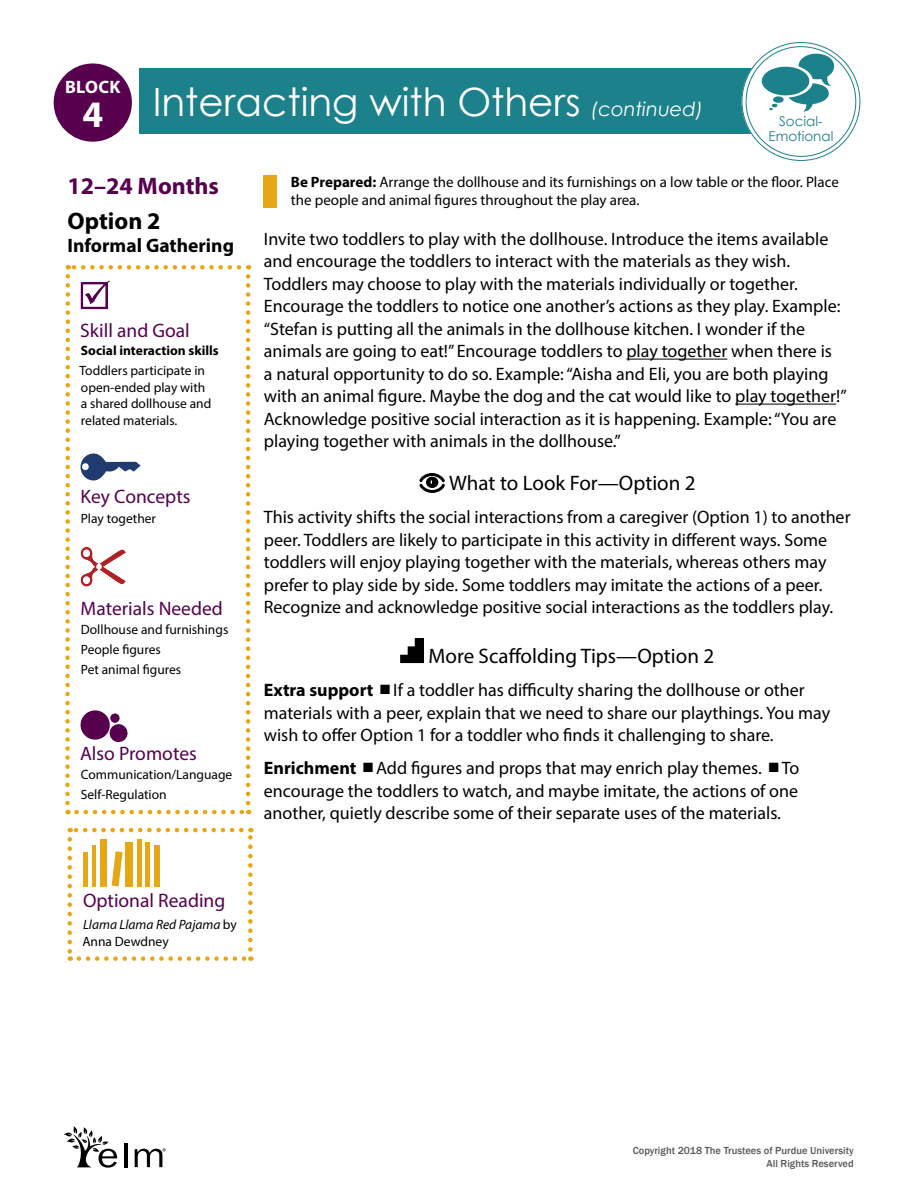
<style>
.page{position:relative;width:918px;height:1188px;background:#fff}
.page>*{position:absolute;margin:0;border:0;box-sizing:border-box;transform-origin:0 0}
.t1{font:39px "Century Gothic";color:#fff}
.t2{font:700 37.5px "Myriad Pro";color:#fff}
._1-07_I-T_Age{font:700 24px "Myriad Pro";color:#56004e}
._1-11_I-T_Option_Sub{font:700 24px "Myriad Pro";color:#000}
._4-01a_More_Scaffold{font:21px "Myriad Pro";color:#000}
._4-MISC_What_to_Look{font:21px "Myriad Pro";color:#000}
._2-01_Sidebar_Subhea{font:19.5px "Myriad Pro";color:#56004e}
._1-08_Group_Size{font:700 19.5px "Myriad Pro";color:#000}
._3-13_IT_Body{font:18px/22.5px "Myriad Pro";color:#000}
._4-02_Scaffolding_Ti{font:18px/22.5px "Myriad Pro";color:#000}
.t3{font:700 18px "Myriad Pro";letter-spacing:.02em;color:#fff}
._3-IT_MISC_Be_Prepar{font:15px/18px "Myriad Pro";color:#000}
._2-05_I-T_Sidebar_Bo{font:13.5px "Myriad Pro";color:#000}
._2-02_Learning_Goal{font:13.5px/16.5px "Myriad Pro";color:#000}
._2-07_Shared_Reading{font:italic 13.5px/16.5px "Myriad Pro";color:#000}
._2-02a_Skill{font:700 13.5px "Myriad Pro";color:#000}
.t4{font:13.5px/15px "Century Gothic";color:#1c818b;text-align:center}
.t5{font:500 10.5px/12.6px "Franklin Gothic";color:#58595b;text-align:right}
.s1{font-style:italic;font-size:19.5px}
.s2{font-weight:700}
.s3{font-style:normal}
</style>
<div class="page">
<div style="left:140px;top:68px;width:616px;height:66px;background:#1c818b"></div>
<div style="left:744px;top:45px;width:114px;height:113px;background:#fff;border-radius:50%"></div>
<div style="left:742px;top:42px;width:118px;height:119px;border:5px solid #fff;border-radius:50%"></div>
<div style="left:54px;top:63px;width:78px;height:79px;background:#56004e;border-radius:50%"></div>
<svg style="left:762px;top:54px;width:72px;height:58px"></svg>
<svg style="left:81px;top:280px;width:29px;height:29px"></svg>
<svg style="left:81px;top:453px;width:60px;height:28px"></svg>
<svg style="left:81px;top:547px;width:45px;height:40px"></svg>
<svg style="left:81px;top:710px;width:47px;height:32px"></svg>
<svg style="left:77px;top:810px;width:172px;height:4px"></svg>
<svg style="left:246px;top:265px;width:4px;height:538px"></svg>
<svg style="left:68px;top:265px;width:171px;height:5px"></svg>
<svg style="left:65px;top:276px;width:5px;height:538px"></svg>
<div style="left:83px;top:852px;width:5px;height:34px;background:#e7a614"></div>
<hr style="left:92px;top:845px;width:4px;height:41px;background:#e7a614">
<div style="left:137px;top:839px;width:5px;height:47px;background:#e7a614"></div>
<div style="left:100px;top:839px;width:7px;height:47px;background:#e7a614"></div>
<svg style="left:112px;top:851px;width:11px;height:35px"></svg>
<div style="left:154px;top:845px;width:6px;height:41px;background:#e7a614"></div>
<hr style="left:146px;top:842px;width:4px;height:44px;background:#e7a614">
<div style="left:125px;top:842px;width:8px;height:44px;background:#e7a614"></div>
<svg style="left:68px;top:839px;width:4px;height:122px"></svg>
<svg style="left:79px;top:956px;width:172px;height:5px"></svg>
<svg style="left:248px;top:828px;width:5px;height:121px"></svg>
<svg style="left:70px;top:828px;width:171px;height:4px"></svg>
<div style="left:264px;top:176px;width:13px;height:32px;background:#e7a614"></div>
<hr style="left:626px;top:359px;width:101px;height:1px;background:#000">
<hr style="left:735px;top:404px;width:101px;height:1px;background:#000">
<svg style="left:419px;top:473px;width:26px;height:20px"></svg>
<svg style="left:400px;top:638px;width:24px;height:25px"></svg>
<hr style="left:124px;top:1143px;width:3px;height:24px;background:#000">
<svg style="left:64px;top:1126px;width:53px;height:42px"></svg>
<svg style="left:135px;top:1148px;width:31px;height:19px"></svg>
<p class="t3" style="left:65px;top:75px;width:57px">BLOCK</p>
<h2 class="t2" style="left:82px;top:90px;width:22px">4</h2>
<h1 class="t1" style="left:153px;top:75px;width:552px">Interacting with Others <span class="s1">(continued)</span></h1>
<p class="t4" style="left:768px;top:114px;width:67px">Social-<br>Emotional</p>
<h1 class="_1-07_I-T_Age" style="left:68px;top:170px;width:153px">12–24 Months</h1>
<p class="_1-11_I-T_Option_Sub" style="left:68px;top:205px;width:95px">Option 2</p>
<h2 class="_1-08_Group_Size" style="left:68px;top:232px;width:168px">Informal Gathering</h2>
<p class="_2-01_Sidebar_Subhea" style="left:80px;top:319px;width:111px">Skill and Goal</p>
<p class="_2-02a_Skill" style="left:81px;top:342px;width:139px">Social interaction skills</p>
<p class="_2-02_Learning_Goal" style="left:80px;top:362px;width:133px">Toddlers participate in open-ended play with a shared dollhouse and related materials.</p>
<p class="_2-01_Sidebar_Subhea" style="left:81px;top:484px;width:111px">Key Concepts</p>
<p class="_2-05_I-T_Sidebar_Bo" style="left:81px;top:510px;width:77px">Play together</p>
<p class="_2-01_Sidebar_Subhea" style="left:81px;top:596px;width:144px">Materials Needed</p>
<p class="_2-05_I-T_Sidebar_Bo" style="left:81px;top:621px;width:149px">Dollhouse and furnishings</p>
<p class="_2-05_I-T_Sidebar_Bo" style="left:81px;top:641px;width:81px">People figures</p>
<p class="_2-05_I-T_Sidebar_Bo" style="left:81px;top:661px;width:102px">Pet animal figures</p>
<p class="_2-01_Sidebar_Subhea" style="left:80px;top:741px;width:118px">Also Promotes</p>
<p class="_2-05_I-T_Sidebar_Bo" style="left:81px;top:766px;width:153px">Communication/Language</p>
<p class="_2-05_I-T_Sidebar_Bo" style="left:81px;top:786px;width:88px">Self-Regulation</p>
<p class="_3-IT_MISC_Be_Prepar" style="left:291px;top:172px;width:550px"><span class="s2">Be Prepared:</span> Arrange the dollhouse and its furnishings on a low table or the floor. Place the people and animal figures throughout the play area.</p>
<p class="_3-13_IT_Body" style="left:264px;top:227px;width:584px">Invite two toddlers to play with the dollhouse. Introduce the items available and encourage the toddlers to interact with the materials as they wish.<br>Toddlers may choose to play with the materials individually or together.<br>Encourage the toddlers to notice one another’s actions as they play. Example: “Stefan is putting all the animals in the dollhouse kitchen. I wonder if the animals are going to eat!” Encourage toddlers to play together when there is<br>a natural opportunity to do so. Example: “Aisha and Eli, you are both playing with an animal figure. Maybe the dog and the cat would like to play together!” Acknowledge positive social interaction as it is happening. Example: “You are playing together with animals in the dollhouse.”</p>
<p class="_4-MISC_What_to_Look" style="left:449px;top:470px;width:248px">What to Look For—Option 2</p>
<p class="_3-13_IT_Body" style="left:264px;top:506px;width:588px">This activity shifts the social interactions from a caregiver (Option 1) to another peer. Toddlers are likely to participate in this activity in different ways. Some toddlers will enjoy playing together with the materials, whereas others may prefer to play side by side. Some toddlers may imitate the actions of a peer.<br>Recognize and acknowledge positive social interactions as the toddlers play.</p>
<p class="_4-01a_More_Scaffold" style="left:428px;top:643px;width:287px">More Scaffolding Tips—Option 2</p>
<p class="_4-02_Scaffolding_Ti" style="left:264px;top:679px;width:568px"><span class="s2">Extra support</span> If a toddler has difficulty sharing the dollhouse or other materials with a peer, explain that we need to share our playthings. You may wish to offer Option 1 for a toddler who finds it challenging to share.</p>
<p class="_4-02_Scaffolding_Ti" style="left:264px;top:757px;width:537px;text-align:justify"><span class="s2">Enrichment</span> Add figures and props that may enrich play themes. To encourage the toddlers to watch, and maybe imitate, the actions of one another, quietly describe some of their separate uses of the materials.</p>
<p class="_2-01_Sidebar_Subhea" style="left:83px;top:889px;width:144px">Optional Reading</p>
<p class="_2-07_Shared_Reading" style="left:82px;top:916px;width:156px">Llama Llama Red Pajama <span class="s3">by<br>Anna Dewdney</span></p>
<p class="t5" style="left:633px;top:1145px;width:223px">Copyright 2018 The Trustees of Purdue University<br>All Rights Reserved</p>
</div>
